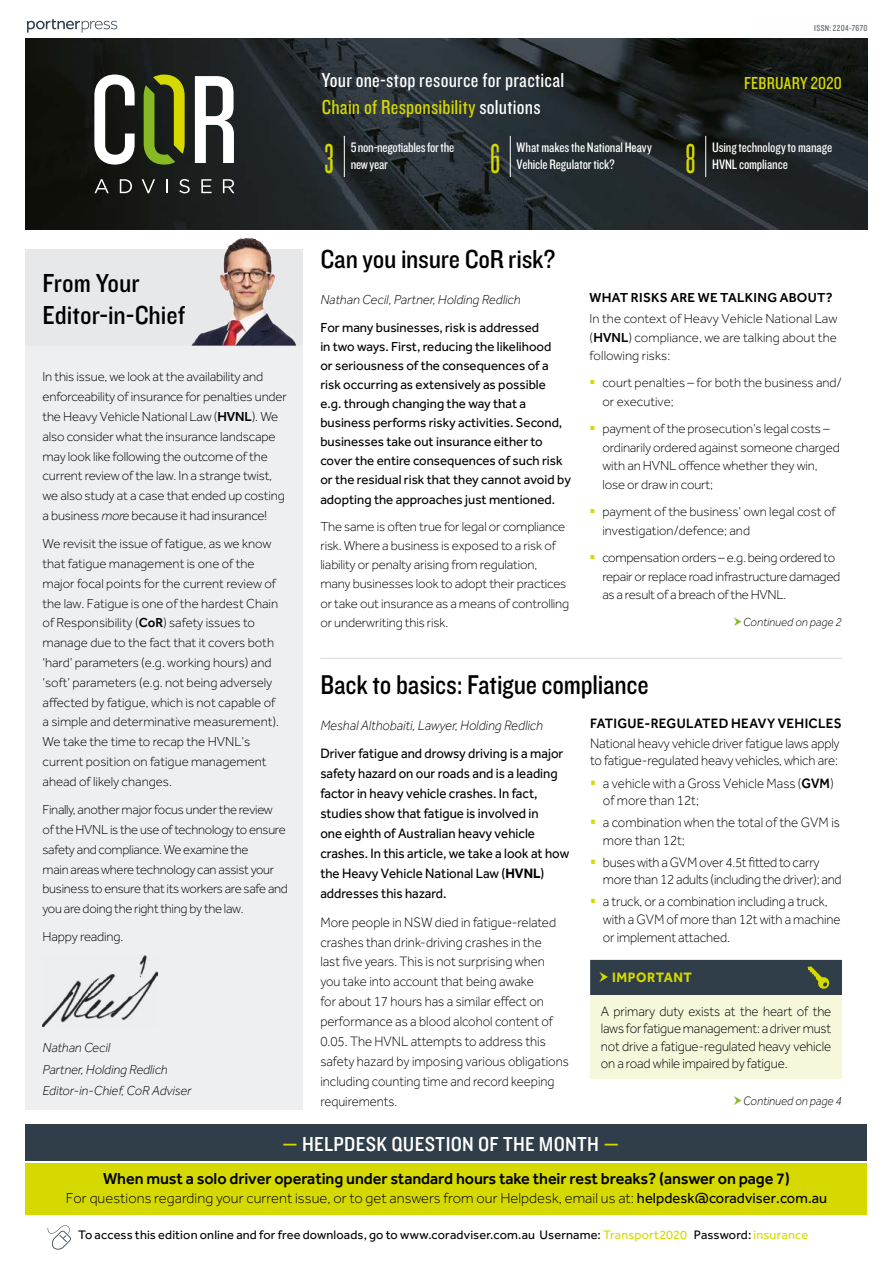
<style>
.page{position:relative;width:893px;height:1263px;background:#fff}
.page>*{position:absolute;margin:0;border:0;box-sizing:border-box;transform-origin:0 0}
.t1{font:43.5px "Knockout 26 Junior Flywght";color:#d5d900}
.t2{font:28.2px "Knockout 30 Junior Welterwt";letter-spacing:-.01em;color:#000;scale:.96 1}
.t3{font:27px/31.8px "Knockout 30 Junior Welterwt";letter-spacing:-.005em;color:#000}
.t4{font:21px/27.5px "Knockout 29 Junior Ltweight";letter-spacing:.01em;color:#fff}
.t5{font:21px "Knockout 30 Junior Welterwt";letter-spacing:.015em;color:#fff}
.t6{font:18px "Knockout 29 Junior Ltweight";letter-spacing:.015em;color:#d5d900}
.t7{font:500 16.5px "Effra";letter-spacing:-.005em;color:#000}
.t8{font:300 15px "Effra";letter-spacing:.005em;color:#000}
.t9{font:14.25px/17.2px "Knockout 29 Junior Ltweight";letter-spacing:-.01em;color:#fff}
.t10{font:300 14.1px/20px "Effra";color:#000;scale:.94 1}
.t11{font:14.1px/20px "Effra";color:#000;scale:.94 1}
.t12{font:300 14.1px/17.5px "Effra";letter-spacing:-.02em;color:#000;scale:.94 1}
.t13{font:italic 300 14.1px "Effra";letter-spacing:.005em;color:#000;scale:.94 1}
.t14{font:500 14.1px "Effra";letter-spacing:.02em;color:#000;scale:.96 1}
.t15{font:700 14.1px "Effra";letter-spacing:.035em;color:#d5d900;scale:.96 1}
.t16{font:300 13.5px/19.8px "Effra";letter-spacing:-.01em;color:#000}
.t17{font:13.5px/19px "Effra";color:#000}
.t18{font:italic 300 13.5px/21.3px "Effra";color:#000}
.t19{font:500 13.5px "Effra";letter-spacing:.02em;color:#000}
.t20{font:12.75px "Effra";letter-spacing:.01em;color:#000}
.t21{font:italic 300 12.45px "Effra";color:#000;scale:.94 1}
.t22{font:italic 300 12px "Effra";color:#000}
.t23{font:9px "Knockout 29 Junior Ltweight";letter-spacing:.045em;color:#5f666c}
.s1{color:#d5d900}
.s2{font-weight:500}
.s3{font-style:italic}
.s4{font-weight:700}
.s5{font-weight:400}
</style>
<div class="page">
<img style="left:26px;top:38px;width:841px;height:192px">
<div style="left:26px;top:1163px;width:841px;height:52px;background:#d5d900"></div>
<div style="left:26px;top:1125px;width:841px;height:36px;background:#303e49"></div>
<svg style="left:95px;top:179px;width:14px;height:14px"></svg>
<svg style="left:120px;top:179px;width:12px;height:14px"></svg>
<svg style="left:142px;top:179px;width:13px;height:14px"></svg>
<svg style="left:166px;top:179px;width:2px;height:14px"></svg>
<svg style="left:179px;top:179px;width:11px;height:14px"></svg>
<svg style="left:201px;top:179px;width:11px;height:14px"></svg>
<svg style="left:223px;top:179px;width:11px;height:14px"></svg>
<svg style="left:94px;top:75px;width:41px;height:90px"></svg>
<svg style="left:144px;top:75px;width:41px;height:90px;background:#627116"></svg>
<svg style="left:195px;top:76px;width:39px;height:87px"></svg>
<svg style="left:27px;top:19px;width:90px;height:14px"></svg>
<svg style="left:47px;top:1225px;width:24px;height:24px"></svg>
<div style="left:26px;top:325px;width:277px;height:785px;background:#edeff0"></div>
<svg style="left:26px;top:249px;width:277px;height:97px;fill:#e6e8e9"></svg>
<img style="left:43px;top:956px;width:115px;height:71px">
<img style="left:223px;top:238px;width:20px;height:30px">
<hr style="left:510px;top:136px;width:1px;height:41px;background:#fff">
<hr style="left:344px;top:136px;width:1px;height:41px;background:#fff">
<hr style="left:705px;top:136px;width:1px;height:41px;background:#fff">
<hr style="left:320px;top:658px;width:522px;height:1px;background:#d6d8da">
<div style="left:590px;top:995px;width:252px;height:84px;background:#f7f7db"></div>
<div style="left:590px;top:960px;width:252px;height:35px;background:#303e49"></div>
<h3 class="t4" style="left:322px;top:65px;width:244px">Your one-stop resource for practical<br><span class="s1">Chain of Responsibility</span> solutions</h3>
<p class="t23" style="left:814px;top:22px;width:55px">ISSN: 2204-7670</p>
<h3 class="t6" style="left:744px;top:71px;width:99px">FEBRUARY 2020</h3>
<h3 class="t3" style="left:43px;top:266px;width:144px">From Your<br>Editor-in-Chief</h3>
<p class="t16" style="left:43px;top:367px;width:246px">In this issue, we look at the availability and enforceability of insurance for penalties under the Heavy Vehicle National Law (<span class="s2">HVNL</span>). We also consider what the insurance landscape may look like following the outcome of the current review of the law. In a strange twist, we also study at a case that ended up costing a business <span class="s3">more</span> because it had insurance!</p>
<p class="t16" style="left:43px;top:534px;width:238px">We revisit the issue of fatigue, as we know that fatigue management is one of the major focal points for the current review of the law. Fatigue is one of the hardest Chain of Responsibility (<span class="s2">CoR</span>) safety issues to manage due to the fact that it covers both ‘hard’ parameters (e.g. working hours) and ‘soft’ parameters (e.g. not being adversely affected by fatigue, which is not capable of a simple and determinative measurement).<br>We take the time to recap the HVNL’s current position on fatigue management ahead of likely changes.</p>
<p class="t16" style="left:43px;top:800px;width:247px">Finally, another major focus under the review<br>of the HVNL is the use of technology to ensure safety and compliance. We examine the<br>main areas where technology can assist your business to ensure that its workers are safe and you are doing the right thing by the law.</p>
<p class="t16" style="left:43px;top:927px;width:82px">Happy reading.</p>
<p class="t18" style="left:43px;top:1037px;width:150px">Nathan Cecil<br>Partner, Holding Redlich<br>Editor-in-Chief, CoR Adviser</p>
<h1 class="t1" style="left:325px;top:134px;width:11px">3</h1>
<p class="t9" style="left:351px;top:138px;width:105px">5 non-negotiables for the new year</p>
<h1 class="t1" style="left:686px;top:134px;width:12px">8</h1>
<p class="t9" style="left:712px;top:138px;width:122px">Using technology to manage<br>HVNL compliance</p>
<h1 class="t1" style="left:490px;top:134px;width:12px">6</h1>
<p class="t9" style="left:517px;top:138px;width:137px">What makes the National Heavy</p>
<p class="t9" style="left:517px;top:155px;width:100px">Vehicle Regulator tick?</p>
<h3 class="t3" style="left:320px;top:242px;width:237px">Can you insure CoR risk?</h3>
<p class="t18" style="left:320px;top:289px;width:202px">Nathan Cecil, Partner, Holding Redlich</p>
<p class="t17" style="left:320px;top:317px;width:252px">For many businesses, risk is addressed<br>in two ways. First, reducing the likelihood<br>or seriousness of the consequences of a risk occurring as extensively as possible<br>e.g. through changing the way that a business performs risky activities. Second, businesses take out insurance either to cover the entire consequences of such risk or the residual risk that they cannot avoid by adopting the approaches just mentioned.</p>
<p class="t16" style="left:320px;top:517px;width:250px;line-height:19px">The same is often true for legal or compliance risk. Where a business is exposed to a risk of liability or penalty arising from regulation, many businesses look to adopt their practices or take out insurance as a means of controlling or underwriting this risk.</p>
<p class="t19" style="left:590px;top:290px;width:245px">WHAT RISKS ARE WE TALKING ABOUT?</p>
<p class="t16" style="left:590px;top:309px;width:249px;line-height:18.6px;text-align:justify">In the context of Heavy Vehicle National Law (<span class="s2">HVNL</span>) compliance, we are talking about the following risks:</p>
<p class="t16" style="left:602px;top:374px;width:241px;line-height:18.6px;text-indent:-13px"><span class="s1">▪</span> court penalties – for both the business and/ or executive;</p>
<p class="t16" style="left:602px;top:419px;width:239px;line-height:18.6px;text-indent:-13px"><span class="s1">▪</span> payment of the prosecution’s legal costs – ordinarily ordered against someone charged with an HVNL offence whether they win, lose or draw in court;</p>
<p class="t16" style="left:602px;top:502px;width:235px;line-height:18.6px;text-indent:-13px"><span class="s1">▪</span> payment of the business’ own legal cost of investigation/defence; and</p>
<p class="t16" style="left:602px;top:548px;width:239px;line-height:18.6px;text-indent:-13px"><span class="s1">▪</span> compensation orders – e.g. being ordered to repair or replace road infrastructure damaged as a result of a breach of the HVNL.</p>
<p class="t22" style="left:743px;top:616px;width:100px">Continued on page 2</p>
<h2 class="t2" style="left:320px;top:666px;width:343px">Back to basics: Fatigue compliance</h2>
<p class="t13" style="left:320px;top:717px;width:238px">Meshal Althobaiti, Lawyer, Holding Redlich</p>
<p class="t11" style="left:320px;top:743px;width:266px">Driver fatigue and drowsy driving is a major safety hazard on our roads and is a leading factor in heavy vehicle crashes. In fact, studies show that fatigue is involved in<br>one eighth of Australian heavy vehicle crashes. In this article, we take a look at how the Heavy Vehicle National Law (<span class="s4">HVNL</span>) addresses this hazard.</p>
<p class="t10" style="left:320px;top:912px;width:266px">More people in NSW died in fatigue-related crashes than drink-driving crashes in the<br>last five years. This is not surprising when<br>you take into account that being awake<br>for about 17 hours has a similar effect on performance as a blood alcohol content of 0.05. The HVNL attempts to address this safety hazard by imposing various obligations including counting time and record keeping requirements.</p>
<p class="t14" style="left:590px;top:715px;width:263px">FATIGUE-REGULATED HEAVY VEHICLES</p>
<p class="t10" style="left:590px;top:734px;width:267px;line-height:17.5px">National heavy vehicle driver fatigue laws apply to fatigue-regulated heavy vehicles, which are:</p>
<p class="t10" style="left:603px;top:774px;width:247px;line-height:17.5px;text-indent:-13px"><span class="s1">▪</span> a vehicle with a Gross Vehicle Mass (<span class="s2">GVM</span>) of more than 12t;</p>
<p class="t10" style="left:603px;top:814px;width:254px;line-height:17.5px;text-indent:-13px"><span class="s1">▪</span> a combination when the total of the GVM is more than 12t;</p>
<p class="t12" style="left:603px;top:853px;width:255px;text-indent:-13px"><span class="s1">▪</span> buses with a GVM over 4.5t fitted to carry more than 12 adults (including the driver); and</p>
<p class="t10" style="left:603px;top:893px;width:254px;line-height:17.5px;text-indent:-13px"><span class="s1">▪</span> a truck, or a combination including a truck, with a GVM of more than 12t with a machine or implement attached.</p>
<p class="t15" style="left:612px;top:968px;width:85px">IMPORTANT</p>
<p class="t10" style="left:601px;top:1003px;width:247px;line-height:17.2px;text-align:justify">A primary duty exists at the heart of the laws for fatigue management: a driver must not drive a fatigue-regulated heavy vehicle on a road while impaired by fatigue.</p>
<p class="t21" style="left:743px;top:1094px;width:106px">Continued on page 4</p>
<h3 class="t5" style="left:282px;top:1130px;width:339px"><span class="s1">—</span> HELPDESK QUESTION OF THE MONTH <span class="s1">—</span></h3>
<p class="t7" style="left:103px;top:1168px;width:688px">When must a solo driver operating under standard hours take their rest breaks? (answer on page 7)</p>
<p class="t8" style="left:66px;top:1190px;width:763px">For questions regarding your current issue, or to get answers from our Helpdesk, email us at: <span class="s5">helpdesk@coradviser.com.au</span></p>
<p class="t20" style="left:78px;top:1228px;width:731px">To access this edition online and for free downloads, go to www.coradviser.com.au Username: <span class="s1">Transport2020</span> Password: <span class="s1">insurance</span></p>
</div>
